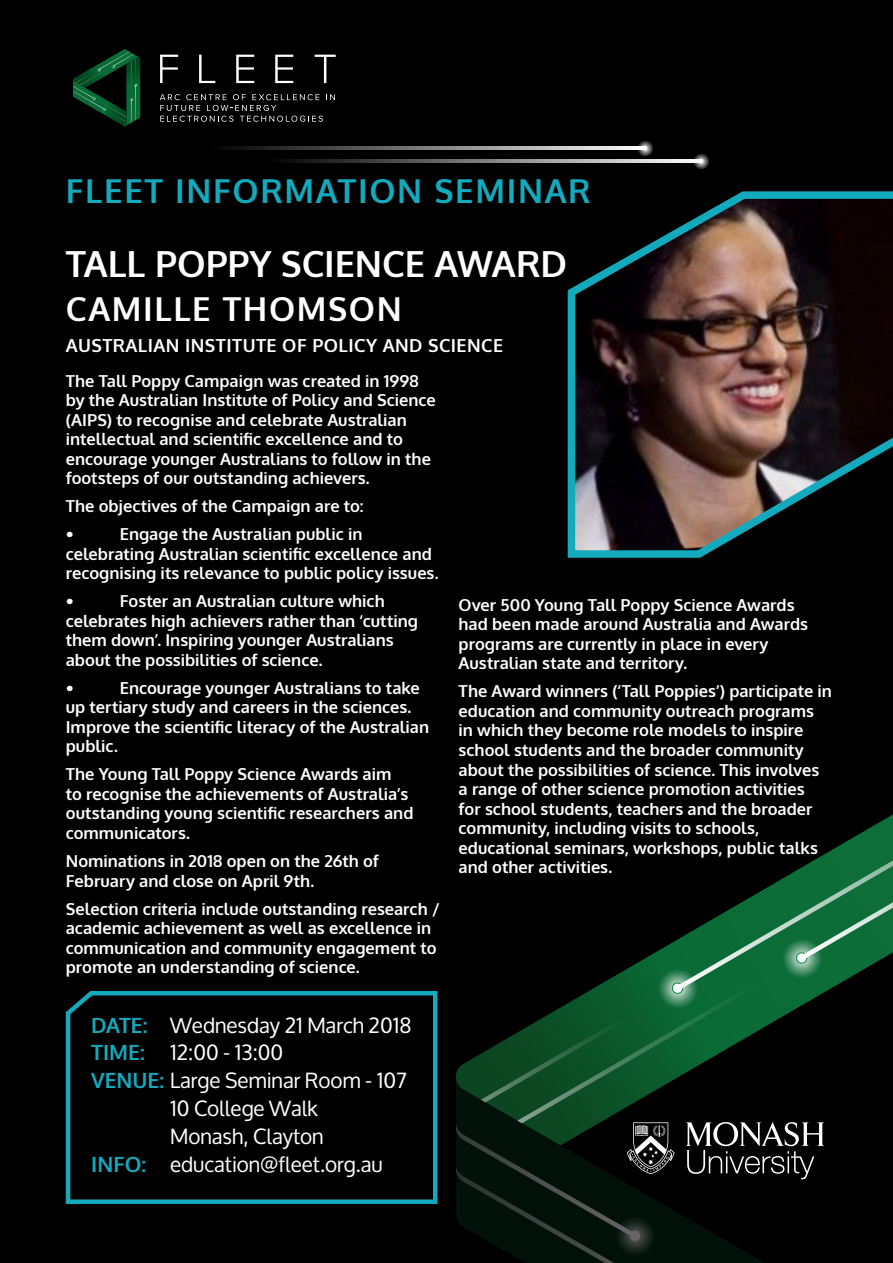
<style>
.page{position:relative;width:893px;height:1263px;background:#000}
.page>*{position:absolute;margin:0;border:0;box-sizing:border-box;transform-origin:0 0}
.Abstract_intro{font:700 36px "Oxygen";letter-spacing:-.005em;color:#fff}
.t1{font:700 33px "Oxygen";letter-spacing:.05em;color:#13aabe}
.t2{font:700 33px "Oxygen";letter-spacing:.05em;color:#fff}
.t3{font:21px "Oxygen";color:#fff}
.t4{font:700 21px "Oxygen";color:#13aabe}
.Abstract_intro-2{font:700 18px "Oxygen";letter-spacing:.025em;color:#fff}
.Abstract_intro-3{font:700 16.5px/19.5px "Oxygen";color:#fff}
.s1{font-weight:700;color:#13aabe}
</style>
<div class="page">
<svg style="left:815px;top:814px;width:78px;height:46px"></svg>
<svg style="left:160px;top:55px;width:18px;height:28px"></svg>
<svg style="left:199px;top:55px;width:16px;height:28px"></svg>
<svg style="left:236px;top:55px;width:18px;height:28px"></svg>
<svg style="left:275px;top:55px;width:18px;height:28px"></svg>
<svg style="left:315px;top:55px;width:21px;height:28px"></svg>
<svg style="left:160px;top:94px;width:175px;height:28px"></svg>
<svg style="left:73px;top:49px;width:67px;height:77px"></svg>
<svg style="left:284px;top:160px;width:408px;height:2px"></svg>
<svg style="left:636px;top:141px;width:17px;height:15px"></svg>
<svg style="left:692px;top:153px;width:17px;height:16px"></svg>
<svg style="left:228px;top:147px;width:416px;height:2px"></svg>
<img style="left:567px;top:191px;width:326px;height:367px">
<svg style="left:65px;top:991px;width:373px;height:213px"></svg>
<svg style="left:456px;top:860px;width:437px;height:403px"></svg>
<p class="t1" style="left:66px;top:170px;width:526px">FLEET INFORMATION SEMINAR</p>
<p class="Abstract_intro" style="left:66px;top:241px;width:503px">TALL POPPY SCIENCE AWARD</p>
<p class="t2" style="left:66px;top:288px;width:338px">CAMILLE THOMSON</p>
<p class="Abstract_intro-2" style="left:66px;top:334px;width:439px">AUSTRALIAN INSTITUTE OF POLICY AND SCIENCE</p>
<p class="Abstract_intro-3" style="left:66px;top:372px;width:371px">The Tall Poppy Campaign was created in 1998 by the Australian Institute of Policy and Science (AIPS) to recognise and celebrate Australian intellectual and scientific excellence and to encourage younger Australians to follow in the footsteps of our outstanding achievers.</p>
<p class="Abstract_intro-3" style="left:66px;top:497px;width:299px">The objectives of the Campaign are to:</p>
<p class="Abstract_intro-3" style="left:66px;top:525px;width:10px">•</p>
<p class="Abstract_intro-3" style="left:66px;top:525px;width:374px;text-indent:54px">Engage the Australian public in celebrating Australian scientific excellence and recognising its relevance to public policy issues.</p>
<p class="Abstract_intro-3" style="left:66px;top:592px;width:10px">•</p>
<p class="Abstract_intro-3" style="left:66px;top:592px;width:354px;text-indent:54px">Foster an Australian culture which celebrates high achievers rather than ‘cutting them down’. Inspiring younger Australians about the possibilities of science.</p>
<p class="Abstract_intro-3" style="left:66px;top:679px;width:10px">•</p>
<p class="Abstract_intro-3" style="left:459px;top:596px;width:351px">Over 500 Young Tall Poppy Science Awards had been made around Australia and Awards programs are currently in place in every Australian state and territory.</p>
<p class="Abstract_intro-3" style="left:459px;top:682px;width:375px">The Award winners (‘Tall Poppies’) participate in education and community outreach programs in which they become role models to inspire school students and the broader community about the possibilities of science. This involves a range of other science promotion activities<br>for school students, teachers and the broader community, including visits to schools, educational seminars, workshops, public talks and other activities.</p>
<p class="Abstract_intro-3" style="left:66px;top:679px;width:365px;text-indent:54px">Encourage younger Australians to take up tertiary study and careers in the sciences.<br>Improve the scientific literacy of the Australian public.</p>
<p class="Abstract_intro-3" style="left:66px;top:765px;width:349px">The Young Tall Poppy Science Awards aim<br>to recognise the achievements of Australia’s outstanding young scientific researchers and communicators.</p>
<p class="Abstract_intro-3" style="left:66px;top:852px;width:315px">Nominations in 2018 open on the 26th of<br>February and close on April 9th.</p>
<p class="Abstract_intro-3" style="left:66px;top:899px;width:375px">Selection criteria include outstanding research / academic achievement as well as excellence in communication and community engagement to promote an understanding of science.</p>
<p class="t4" style="left:91px;top:1012px;width:58px">DATE:</p>
<p class="t3" style="left:170px;top:1013px;width:243px">Wednesday 21 March 2018</p>
<p class="t4" style="left:91px;top:1040px;width:55px">TIME:</p>
<p class="t3" style="left:170px;top:1041px;width:115px">12:00 - 13:00</p>
<p class="t3" style="left:91px;top:1069px;width:317px"><span class="s1">VENUE:</span> Large Seminar Room - 107</p>
<p class="t3" style="left:170px;top:1097px;width:149px">10 College Walk</p>
<p class="t3" style="left:170px;top:1124px;width:155px">Monash, Clayton</p>
<p class="t4" style="left:91px;top:1151px;width:56px">INFO:</p>
<p class="t3" style="left:170px;top:1152px;width:214px">education@fleet.org.au</p>
</div>
